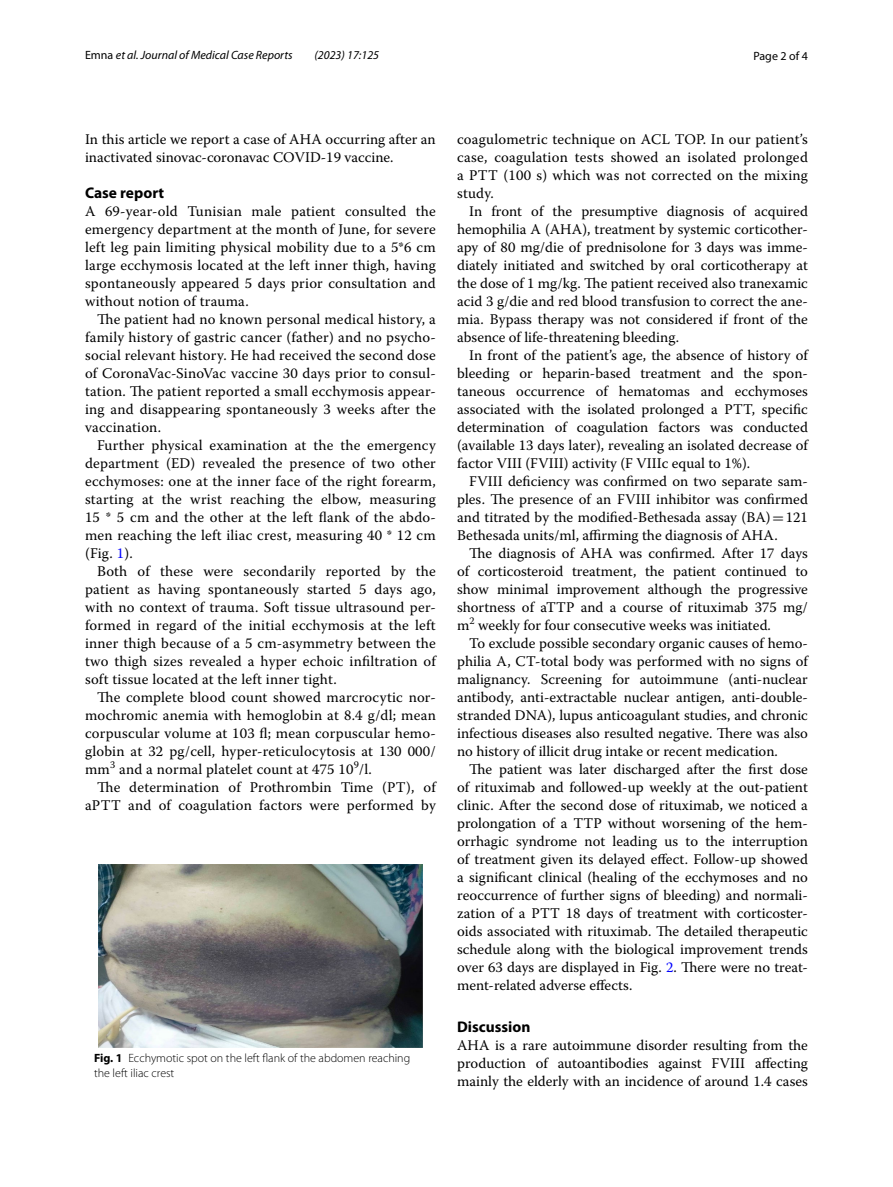
<style>
.page{position:relative;width:893px;height:1187px;background:#fff}
.page>*{position:absolute;margin:0;border:0;box-sizing:border-box;transform-origin:0 0}
.t1{font:700 15.45px "Myriad Pro";color:#000}
.t2{font:14.7px/18px "Warnock Pro";letter-spacing:.01em;color:#000;text-align:justify}
.t3{font:300 12px/15px "Myriad Pro";color:#000}
.t4{font:italic 12px "Myriad Pro";color:#000}
.t5{font:12px "Myriad Pro";color:#000}
.s1{font-style:normal}
.s2{color:#00f}
.s3{font-weight:700}
.s4{font-family:"MTSY"}
</style>
<div class="page">
<img style="left:99px;top:864px;width:323px;height:183px">
<p class="t4" style="left:85px;top:48px;width:209px"><span class="s1">Emna</span> et al. Journal of Medical Case Reports</p>
<p class="t4" style="left:314px;top:48px;width:66px">(2023) 17:125</p>
<p class="t5" style="left:753px;top:48px;width:56px">Page 2 of 4</p>
<p class="t2" style="left:85px;top:130px;width:352px">In this article we report a case of AHA occurring after an inactivated sinovac-coronavac COVID-19 vaccine.</p>
<p class="t1" style="left:85px;top:182px;width:81px">Case report</p>
<p class="t2" style="left:85px;top:202px;width:352px">A 69-year-old Tunisian male patient consulted the emergency department at the month of June, for severe left leg pain limiting physical mobility due to a 5*6 cm large ecchymosis located at the left inner thigh, having spontaneously appeared 5 days prior consultation and without notion of trauma.</p>
<p class="t2" style="left:85px;top:310px;width:352px;text-indent:12px">The patient had no known personal medical history, a family history of gastric cancer (father) and no psycho&shy;social relevant history. He had received the second dose of CoronaVac-SinoVac vaccine 30 days prior to consul&shy;tation. The patient reported a small ecchymosis appear&shy;ing and disappearing spontaneously 3 weeks after the vaccination.</p>
<p class="t2" style="left:85px;top:436px;width:352px;text-indent:12px">Further physical examination at the the emergency department (ED) revealed the presence of two other ecchymoses: one at the inner face of the right forearm, starting at the wrist reaching the elbow, measuring 15 * 5 cm and the other at the left flank of the abdo&shy;men reaching the left iliac crest, measuring 40 * 12 cm (Fig. <span class="s2">1</span>).</p>
<p class="t2" style="left:85px;top:562px;width:352px;text-indent:12px">Both of these were secondarily reported by the patient as having spontaneously started 5 days ago, with no context of trauma. Soft tissue ultrasound per&shy;formed in regard of the initial ecchymosis at the left inner thigh because of a 5 cm-asymmetry between the two thigh sizes revealed a hyper echoic infiltration of soft tissue located at the left inner tight.</p>
<p class="t2" style="left:85px;top:688px;width:352px;text-indent:12px">The complete blood count showed marcrocytic nor&shy;mochromic anemia with hemoglobin at 8.4 g/dl; mean corpuscular volume at 103 fl; mean corpuscular hemo&shy;globin at 32 pg/cell, hyper-reticulocytosis at 130 000/ mm<sup>3</sup> and a normal platelet count at 475 10<sup>9</sup>/l.</p>
<p class="t2" style="left:85px;top:778px;width:352px;text-align:right">The determination of Prothrombin Time (PT), of aPTT and of coagulation factors were performed by</p>
<p class="t3" style="left:94px;top:1051px;width:318px"><span class="s3">Fig. 1</span> Ecchymotic spot on the left flank of the abdomen reaching the left iliac crest</p>
<p class="t2" style="left:457px;top:130px;width:352px">coagulometric technique on ACL TOP. In our patient’s case, coagulation tests showed an isolated prolonged a PTT (100 s) which was not corrected on the mixing study.</p>
<p class="t2" style="left:457px;top:202px;width:352px;text-indent:12px">In front of the presumptive diagnosis of acquired hemophilia A (AHA), treatment by systemic corticother&shy;apy of 80 mg/die of prednisolone for 3 days was imme&shy;diately initiated and switched by oral corticotherapy at the dose of 1 mg/kg. The patient received also tranexamic acid 3 g/die and red blood transfusion to correct the ane&shy;mia. Bypass therapy was not considered if front of the absence of life-threatening bleeding.</p>
<p class="t2" style="left:457px;top:346px;width:352px;text-indent:12px">In front of the patient’s age, the absence of history of bleeding or heparin-based treatment and the spon&shy;taneous occurrence of hematomas and ecchymoses associated with the isolated prolonged a PTT, specific determination of coagulation factors was conducted (available 13 days later), revealing an isolated decrease of factor VIII (FVIII) activity (F VIIIc equal to 1%).</p>
<p class="t2" style="left:457px;top:472px;width:352px;text-indent:12px">FVIII deficiency was confirmed on two separate sam&shy;ples. The presence of an FVIII inhibitor was confirmed and titrated by the modified-Bethesada assay (BA)<span class="s4">=</span>121<br>Bethesada units/ml, affirming the diagnosis of AHA.</p>
<p class="t2" style="left:457px;top:544px;width:352px;text-indent:12px">The diagnosis of AHA was confirmed. After 17 days of corticosteroid treatment, the patient continued to show minimal improvement although the progressive shortness of aTTP and a course of rituximab 375 mg/ m<sup>2</sup> weekly for four consecutive weeks was initiated.</p>
<p class="t2" style="left:457px;top:634px;width:352px;text-indent:12px">To exclude possible secondary organic causes of hemo&shy;philia A, CT-total body was performed with no signs of malignancy. Screening for autoimmune (anti-nuclear antibody, anti-extractable nuclear antigen, anti-double&shy;stranded DNA), lupus anticoagulant studies, and chronic infectious diseases also resulted negative. There was also no history of illicit drug intake or recent medication.</p>
<p class="t2" style="left:457px;top:760px;width:352px;text-indent:12px">The patient was later discharged after the first dose of rituximab and followed-up weekly at the out-patient clinic. After the second dose of rituximab, we noticed a prolongation of a TTP without worsening of the hem&shy;orrhagic syndrome not leading us to the interruption of treatment given its delayed effect. Follow-up showed a significant clinical (healing of the ecchymoses and no reoccurrence of further signs of bleeding) and normali&shy;zation of a PTT 18 days of treatment with corticoster&shy;oids associated with rituximab. The detailed therapeutic schedule along with the biological improvement trends over 63 days are displayed in Fig. <span class="s2">2</span>. There were no treat&shy;ment-related adverse effects.</p>
<p class="t1" style="left:457px;top:1016px;width:75px">Discussion</p>
<p class="t2" style="left:457px;top:1035px;width:352px">AHA is a rare autoimmune disorder resulting from the production of autoantibodies against FVIII affecting mainly the elderly with an incidence of around 1.4 cases</p>
</div>
